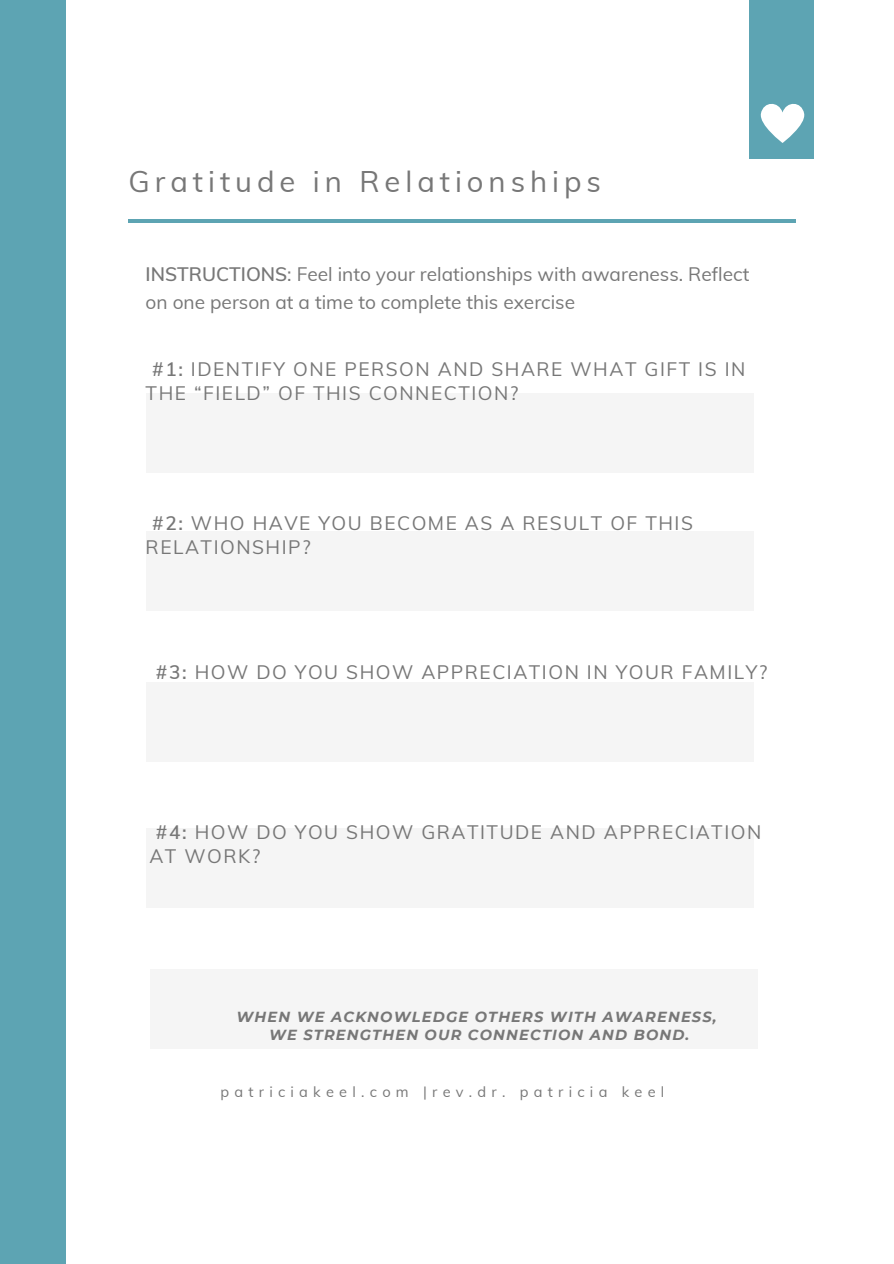
<style>
.page{position:relative;width:894px;height:1264px;background:#fff}
.page>*{position:absolute;margin:0;border:0;box-sizing:border-box;transform-origin:0 0}
.t1{font:29.1px "Muli";letter-spacing:.17em;color:#777}
.t2{font:19.05px/23.7px "Muli";letter-spacing:.08em;color:#777}
.t3{font:19.05px/28.2px "Muli";color:#777}
.t4{font:italic 700 14.55px/18px "Montserrat";letter-spacing:.08em;color:#777;text-align:center}
.t5{font:14.55px "Muli";letter-spacing:.36em;color:#777}
.s1{font-weight:600}
</style>
<div class="page">
<div style="left:749px;top:0;width:64px;height:159px;background:#5da4b3"></div>
<div style="left:146px;top:394px;width:607px;height:78px;background:#f5f5f5"></div>
<hr style="left:128px;top:219px;width:667px;height:4px;background:#5da4b3">
<div style="left:146px;top:531px;width:607px;height:79px;background:#f5f5f5"></div>
<div style="left:146px;top:682px;width:607px;height:79px;background:#f5f5f5"></div>
<div style="left:146px;top:828px;width:607px;height:79px;background:#f5f5f5"></div>
<div style="left:150px;top:969px;width:607px;height:79px;background:#f5f5f5"></div>
<svg style="left:760px;top:104px;width:44px;height:39px"></svg>
<div style="left:0;top:0;width:66px;height:1263px;background:#5da4b3"></div>
<p class="t1" style="left:129px;top:163px;width:473px">Gratitude in Relationships</p>
<p class="t3" style="left:146px;top:260px;width:605px"><span class="s1">INSTRUCTIONS</span>: Feel into your relationships with awareness. Reflect on one person at a time to complete this exercise</p>
<h1 class="t2" style="left:146px;top:357px;width:601px;text-indent:7px"><span class="s1">#1:</span> IDENTIFY ONE PERSON AND SHARE WHAT GIFT IS IN<br>THE “FIELD” OF THIS CONNECTION?</h1>
<h3 class="t2" style="left:146px;top:511px;width:548px;text-indent:7px"><span class="s1">#2:</span> WHO HAVE YOU BECOME AS A RESULT OF THIS<br>RELATIONSHIP?</h3>
<h2 class="t2" style="left:156px;top:660px;width:612px"><span class="s1">#3:</span> HOW DO YOU SHOW APPRECIATION IN YOUR FAMILY?</h2>
<p class="t2" style="left:149px;top:820px;width:613px;text-indent:7px"><span class="s1">#4:</span> HOW DO YOU SHOW GRATITUDE AND APPRECIATION<br>AT WORK?</p>
<h2 class="t4" style="left:236px;top:1007px;width:481px">WHEN WE ACKNOWLEDGE OTHERS WITH AWARENESS,<br>WE STRENGTHEN OUR CONNECTION AND BOND.</h2>
<p class="t5" style="left:220px;top:1081px;width:445px">patriciakeel.com |rev.dr. patricia keel</p>
</div>
